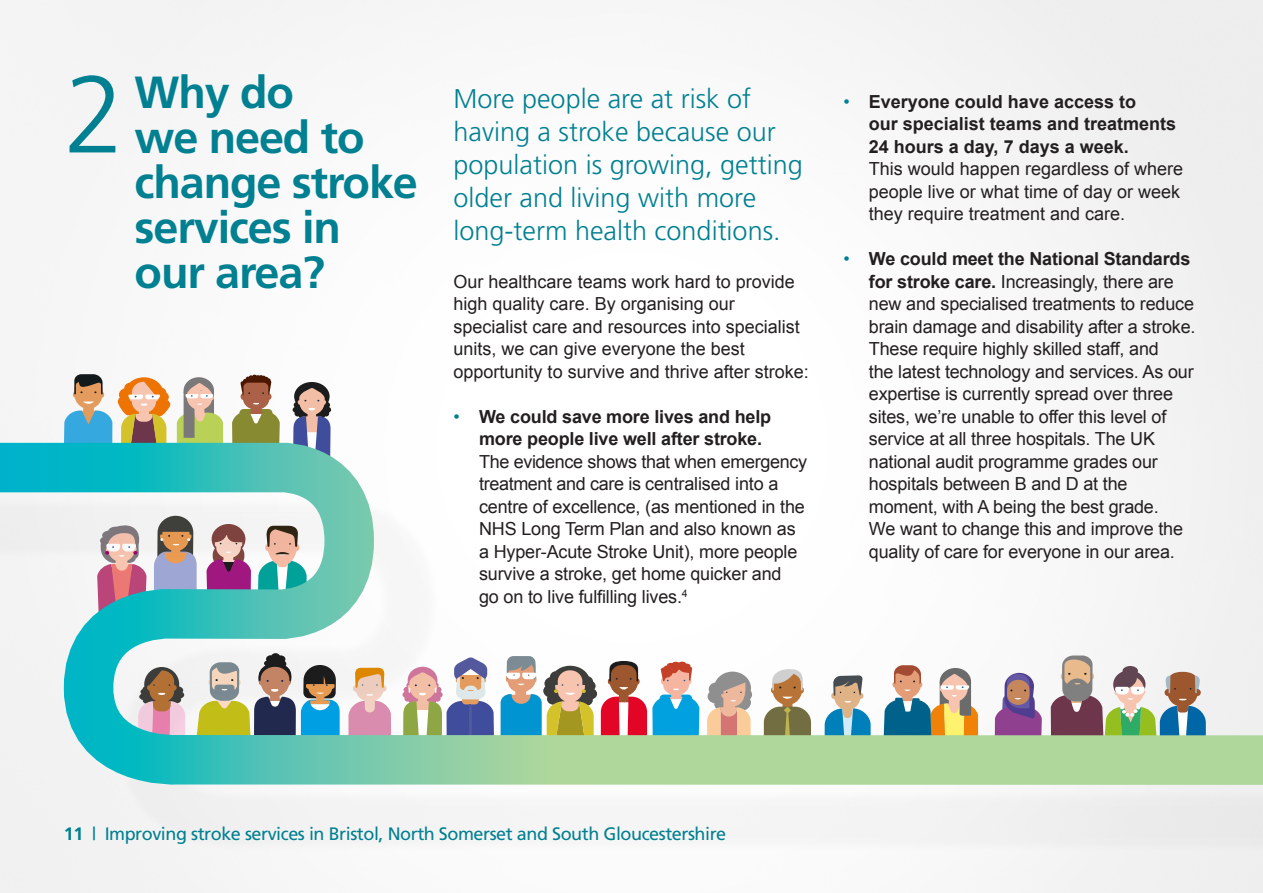
<style>
.page{position:relative;width:1263px;height:893px;background:#fff}
.page>*{position:absolute;margin:0;border:0;box-sizing:border-box;transform-origin:0 0}
.t1{font:300 109.35px "Frutiger";color:#018091}
.t2{font:700 45px/45px "Frutiger";letter-spacing:-.025em;color:#018091}
.t3{font:300 27px/33px "Frutiger";color:#018091}
.t4{font:18px/22.5px "Arial";letter-spacing:-.01em;color:#231f20}
.t5{font:700 18px/22.5px "Arial";color:#231f20}
.t6{font:18px "Frutiger";letter-spacing:-.025em;color:#018091}
.s1{font-weight:400;color:#018091}
.s2{color:#018091}
.s3{font-weight:700}
</style>
<div class="page">
<svg style="left:232px;top:375px;width:48px;height:43px"></svg>
<svg style="left:177px;top:377px;width:46px;height:41px"></svg>
<svg style="left:293px;top:382px;width:38px;height:36px"></svg>
<svg style="left:64px;top:374px;width:48px;height:44px"></svg>
<svg style="left:118px;top:377px;width:52px;height:41px"></svg>
<div style="left:0;top:495px;width:1263px;height:358px;background:#f3f3f3"></div>
<svg style="left:0;top:418px;width:1263px;height:392px"></svg>
<h1 class="t1" style="left:64px;top:53px;width:62px">2</h1>
<h2 class="t2" style="left:135px;top:69px;width:285px">Why do<br>we need to change stroke services in our area?</h2>
<h3 class="t3" style="left:454px;top:82px;width:351px">More people are at risk of having a stroke because our population is growing, getting older and living with more long-term health conditions.</h3>
<p class="t4" style="left:454px;top:270px;width:357px">Our healthcare teams work hard to provide high quality care. By organising our specialist care and resources into specialist units, we can give everyone the best opportunity to survive and thrive after stroke:</p>
<p class="t5" style="left:479px;top:406px;width:294px;text-indent:-26px"><span class="s1">•</span> We could save more lives and help more people live well after stroke.</p>
<p class="t4" style="left:479px;top:450px;width:329px">The evidence shows that when emergency treatment and care is centralised into a centre of excellence, (as mentioned in the NHS Long Term Plan and also known as a Hyper-Acute Stroke Unit), more people survive a stroke, get home quicker and<br>go on to live fulfilling lives.<sup>4</sup></p>
<p class="t5" style="left:869px;top:91px;width:309px;text-indent:-26px"><span class="s1">•</span> Everyone could have access to<br>our specialist teams and treatments<br>24 hours a day, 7 days a week.</p>
<p class="t4" style="left:869px;top:158px;width:316px">This would happen regardless of where people live or what time of day or week they require treatment and care.</p>
<p class="t4" style="left:869px;top:248px;width:328px;text-indent:-26px"><span class="s2">•</span> <span class="s3">We could meet the National Standards for stroke care.</span> Increasingly, there are new and specialised treatments to reduce brain damage and disability after a stroke.<br>These require highly skilled staff, and<br>the latest technology and services. As our expertise is currently spread over three sites, we’re unable to offer this level of service at all three hospitals. The UK national audit programme grades our hospitals between B and D at the moment, with A being the best grade.<br>We want to change this and improve the quality of care for everyone in our area.</p>
<p class="t6" style="left:64px;top:823px;width:664px"><span class="s3">11</span> | Improving stroke services in Bristol, North Somerset and South Gloucestershire</p>
</div>
